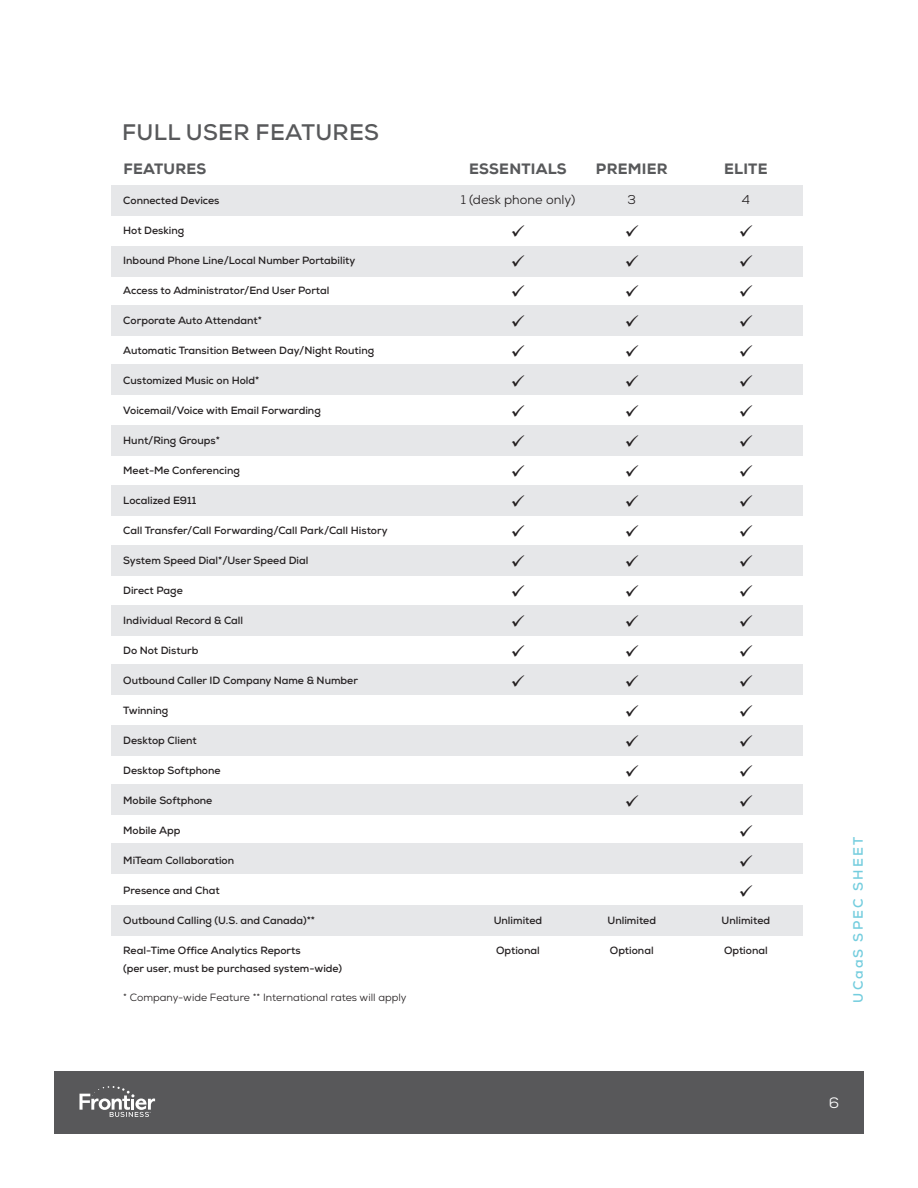
<style>
.page{position:relative;width:918px;height:1188px;background:#fff}
.page>*{position:absolute;margin:0;border:0;box-sizing:border-box;transform-origin:0 0}
.t1{font:700 22.5px "Nexa";letter-spacing:.015em;color:#58595b}
.t2{font:18px/30px "Wingdings";color:#231f20;text-align:justify}
.t3{font:800 15px "Nexa";letter-spacing:.015em;color:#58595b}
.t4{font:15px "Nexa";color:#fff}
.t5{font:700 13.5px "Nexa";letter-spacing:.16em;color:#74cdde}
.t6{font:12.75px "Nexa";color:#231f20}
.t7{font:700 10.5px/18px "Nexa";color:#231f20}
.t8{font:10.5px "Nexa";color:#231f20}
</style>
<div class="page">
<div style="left:54px;top:1071px;width:810px;height:63px;background:#58585a"></div>
<svg style="left:79px;top:1086px;width:76px;height:31px"></svg>
<div style="left:111px;top:185px;width:691px;height:31px;background:#e6e7e9"></div>
<div style="left:111px;top:305px;width:691px;height:31px;background:#e6e7e9"></div>
<div style="left:111px;top:425px;width:691px;height:31px;background:#e6e7e9"></div>
<div style="left:111px;top:545px;width:691px;height:31px;background:#e6e7e9"></div>
<div style="left:111px;top:725px;width:691px;height:31px;background:#e6e7e9"></div>
<div style="left:111px;top:784px;width:691px;height:31px;background:#e6e7e9"></div>
<div style="left:111px;top:843px;width:691px;height:31px;background:#e6e7e9"></div>
<div style="left:111px;top:905px;width:691px;height:31px;background:#e6e7e9"></div>
<div style="left:111px;top:246px;width:691px;height:31px;background:#e6e7e9"></div>
<div style="left:111px;top:364px;width:691px;height:31px;background:#e6e7e9"></div>
<div style="left:111px;top:485px;width:691px;height:31px;background:#e6e7e9"></div>
<div style="left:111px;top:605px;width:691px;height:31px;background:#e6e7e9"></div>
<div style="left:111px;top:664px;width:691px;height:31px;background:#e6e7e9"></div>
<h1 class="t1" style="left:122px;top:118px;width:258px">FULL USER FEATURES</h1>
<h3 class="t3" style="left:123px;top:160px;width:84px">FEATURES</h3>
<p class="t7" style="left:123px;top:192px;width:98px">Connected Devices</p>
<p class="t7" style="left:123px;top:222px;width:62px">Hot Desking</p>
<p class="t7" style="left:123px;top:252px;width:234px">Inbound Phone Line/Local Number Portability</p>
<p class="t7" style="left:123px;top:282px;width:208px">Access to Administrator/End User Portal</p>
<p class="t7" style="left:123px;top:312px;width:140px">Corporate Auto Attendant*</p>
<p class="t7" style="left:123px;top:342px;width:252px">Automatic Transition Between Day/Night Routing</p>
<p class="t7" style="left:123px;top:372px;width:138px">Customized Music on Hold*</p>
<p class="t7" style="left:123px;top:402px;width:199px">Voicemail/Voice with Email Forwarding</p>
<p class="t7" style="left:123px;top:432px;width:98px">Hunt/Ring Groups*</p>
<p class="t7" style="left:123px;top:462px;width:118px">Meet-Me Conferencing</p>
<p class="t7" style="left:123px;top:492px;width:75px">Localized E911</p>
<p class="t7" style="left:123px;top:522px;width:266px">Call Transfer/Call Forwarding/Call Park/Call History</p>
<p class="t7" style="left:123px;top:552px;width:187px">System Speed Dial*/User Speed Dial</p>
<p class="t7" style="left:123px;top:582px;width:61px">Direct Page</p>
<p class="t7" style="left:123px;top:612px;width:121px">Individual Record &amp; Call</p>
<p class="t7" style="left:123px;top:642px;width:77px">Do Not Disturb</p>
<p class="t7" style="left:123px;top:672px;width:236px">Outbound Caller ID Company Name &amp; Number</p>
<p class="t7" style="left:123px;top:702px;width:47px">Twinning</p>
<p class="t7" style="left:123px;top:732px;width:75px">Desktop Client</p>
<p class="t7" style="left:123px;top:762px;width:99px">Desktop Softphone</p>
<p class="t7" style="left:123px;top:792px;width:91px">Mobile Softphone</p>
<p class="t7" style="left:123px;top:822px;width:59px">Mobile App</p>
<p class="t7" style="left:123px;top:852px;width:112px">MiTeam Collaboration</p>
<p class="t7" style="left:123px;top:882px;width:98px">Presence and Chat</p>
<p class="t7" style="left:123px;top:912px;width:193px">Outbound Calling (U.S. and Canada)**</p>
<p class="t7" style="left:123px;top:942px;width:220px">Real-Time Office Analytics Reports<br>(per user, must be purchased system-wide)</p>
<p class="t8" style="left:123px;top:990px;width:285px">* Company-wide Feature ** International rates will apply</p>
<h3 class="t3" style="left:469px;top:160px;width:99px">ESSENTIALS</h3>
<p class="t6" style="left:461px;top:192px;width:116px">1 (desk phone only)</p>
<h2 class="t2" style="left:511px;top:218px;width:16px">✓ ✓ ✓ ✓ ✓ ✓ ✓ ✓ ✓ ✓ ✓ ✓ ✓ ✓ ✓ ✓</h2>
<h3 class="t3" style="left:596px;top:160px;width:73px">PREMIER</h3>
<p class="t6" style="left:628px;top:192px;width:10px">3</p>
<h2 class="t2" style="left:625px;top:218px;width:16px">✓ ✓ ✓ ✓ ✓ ✓ ✓ ✓ ✓ ✓ ✓ ✓ ✓ ✓ ✓ ✓ ✓ ✓ ✓ ✓</h2>
<p class="t7" style="left:494px;top:912px;width:50px">Unlimited</p>
<p class="t7" style="left:496px;top:942px;width:45px">Optional</p>
<p class="t7" style="left:608px;top:912px;width:50px">Unlimited</p>
<p class="t7" style="left:610px;top:942px;width:45px">Optional</p>
<h3 class="t3" style="left:724px;top:160px;width:45px">ELITE</h3>
<p class="t6" style="left:742px;top:192px;width:10px">4</p>
<h2 class="t2" style="left:739px;top:218px;width:16px">✓ ✓ ✓ ✓ ✓ ✓ ✓ ✓ ✓ ✓ ✓ ✓ ✓ ✓ ✓ ✓ ✓ ✓ ✓ ✓ ✓ ✓ ✓</h2>
<p class="t7" style="left:722px;top:912px;width:50px">Unlimited</p>
<p class="t7" style="left:724px;top:942px;width:45px">Optional</p>
<p class="t5" style="left:850px;top:1003px;width:168px;rotate:-90deg">UCaaS SPEC SHEET</p>
<h3 class="t4" style="left:829px;top:1094px;width:12px">6</h3>
</div>
